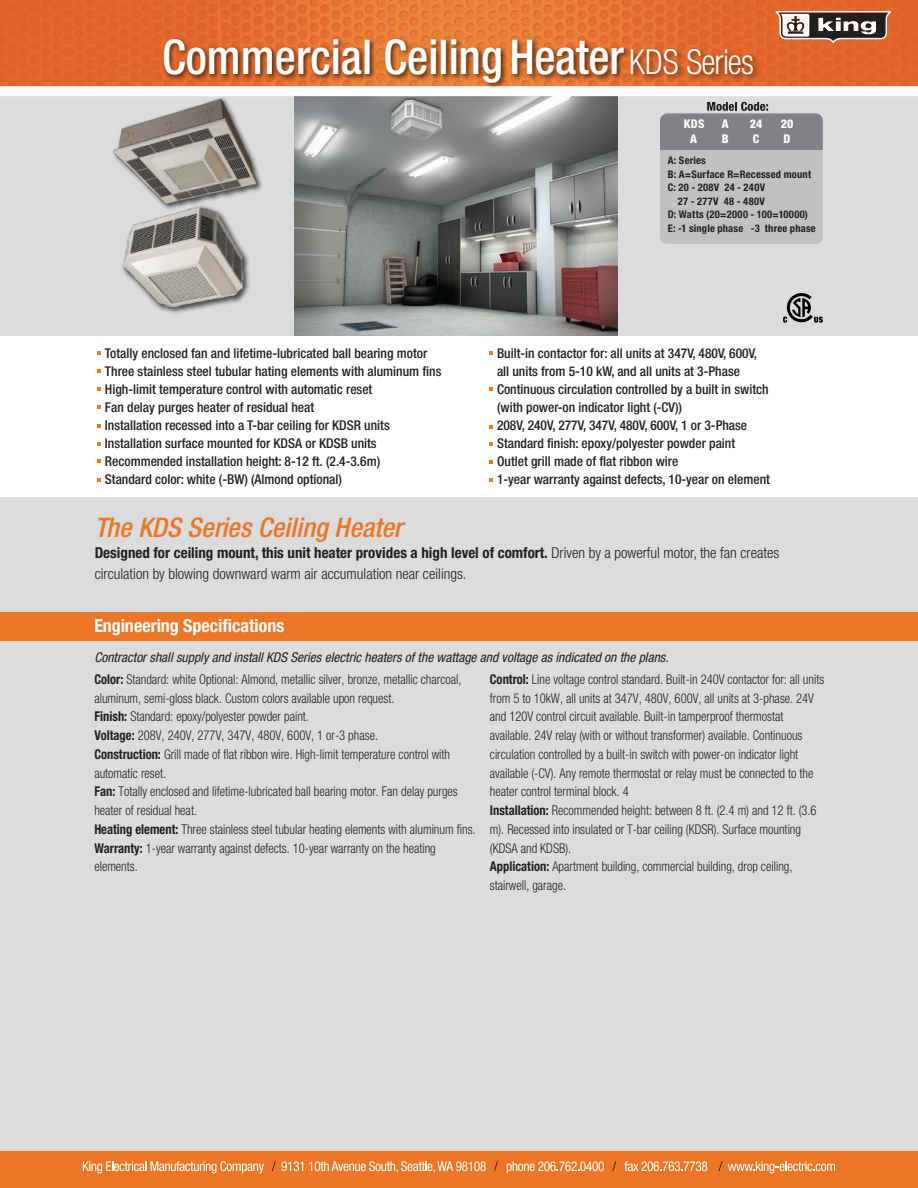
<style>
.page{position:relative;width:918px;height:1188px;background:#dbdcdd}
.page>*{position:absolute;margin:0;border:0;box-sizing:border-box;transform-origin:0 0}
.t1{font:500 condensed 48px "Helvetica Neue LT Std";color:#fff;scale:.95 1}
.t2{font:italic 500 condensed 27px "Helvetica Neue LT Std";letter-spacing:-.005em;color:#ec7625}
.t3{font:700 condensed 18px "Helvetica Neue LT Std";color:#fff}
.t4{font:300 condensed 15px/21px "Helvetica Neue LT Std";color:#231f20}
.t5{font:300 condensed 13.5px/18.8px "Helvetica Neue LT Std";color:#231f20;scale:.93 1}
.t6{font:500 condensed 13.5px/18px "Helvetica Neue LT Std";color:#231f20}
.t7{font:italic condensed 13.5px/21.8px "Helvetica Neue LT Std";color:#231f20}
.t8{font:800 condensed 12px/14.9px "Helvetica Neue LT Std";letter-spacing:.02em;color:#fff}
.t9{font:700 condensed 10.5px "Helvetica Neue LT Std";letter-spacing:.02em;color:#231f20}
.s1{font-weight:300;font-size:34.5px}
.s2{font-weight:700}
.s3{font-weight:700;font-style:normal}
.s4{font-weight:300;font-style:normal}
</style>
<div class="page">
<div style="left:0;top:1151px;width:918px;height:37px;background:#ec7625"></div>
<svg style="left:83px;top:1161px;width:181px;height:12px"></svg>
<svg style="left:309px;top:1161px;width:177px;height:12px"></svg>
<svg style="left:507px;top:1161px;width:97px;height:12px"></svg>
<svg style="left:624px;top:1161px;width:83px;height:10px"></svg>
<svg style="left:272px;top:1161px;width:31px;height:10px"></svg>
<svg style="left:494px;top:1161px;width:4px;height:10px"></svg>
<svg style="left:612px;top:1161px;width:4px;height:10px"></svg>
<svg style="left:718px;top:1161px;width:117px;height:12px"></svg>
<svg style="left:0;top:86px;width:918px;height:9px"></svg>
<img style="left:0;top:0;width:918px;height:86px">
<img style="left:295px;top:96px;width:322px;height:240px">
<img style="left:110px;top:94px;width:155px;height:95px">
<img style="left:110px;top:96px;width:150px;height:104px">
<div style="left:0;top:336px;width:918px;height:160px;background:#fff"></div>
<svg style="left:97px;top:351px;width:4px;height:4px"></svg>
<svg style="left:97px;top:369px;width:4px;height:4px"></svg>
<svg style="left:97px;top:387px;width:4px;height:4px"></svg>
<svg style="left:97px;top:405px;width:4px;height:4px"></svg>
<svg style="left:97px;top:424px;width:4px;height:4px"></svg>
<svg style="left:97px;top:442px;width:4px;height:4px"></svg>
<svg style="left:97px;top:460px;width:4px;height:3px"></svg>
<svg style="left:97px;top:478px;width:4px;height:4px"></svg>
<svg style="left:489px;top:351px;width:4px;height:4px"></svg>
<svg style="left:489px;top:387px;width:4px;height:4px"></svg>
<svg style="left:489px;top:425px;width:4px;height:4px"></svg>
<svg style="left:489px;top:443px;width:4px;height:3px"></svg>
<svg style="left:489px;top:460px;width:4px;height:4px"></svg>
<svg style="left:489px;top:478px;width:4px;height:4px"></svg>
<hr style="left:0;top:95px;width:918px;height:1px;background:#fff">
<img style="left:122px;top:200px;width:128px;height:113px">
<svg style="left:660px;top:102px;width:163px;height:142px"></svg>
<svg style="left:783px;top:293px;width:40px;height:30px"></svg>
<div style="left:0;top:612px;width:918px;height:29px;background:#ec7625"></div>
<img style="left:158px;top:29px;width:605px;height:64px">
<svg style="left:775px;top:11px;width:116px;height:32px"></svg>
<h1 class="t1" style="left:162px;top:28px;width:625px">Commercial Ceiling Heater <span class="s1">KDS Series</span></h1>
<p class="t8" style="left:684px;top:116px;width:22px;text-align:center">KDS<br>A</p>
<p class="t8" style="left:722px;top:116px;width:8px">A<br>B</p>
<p class="t8" style="left:750px;top:116px;width:14px">24<br>C</p>
<p class="t8" style="left:781px;top:116px;width:14px">20<br>D</p>
<p class="t9" style="left:668px;top:154px;width:40px">A: Series</p>
<p class="t9" style="left:668px;top:168px;width:145px">B: A=Surface R=Recessed mount</p>
<p class="t9" style="left:668px;top:181px;width:99px">C: 20 - 208V 24 - 240V</p>
<p class="t9" style="left:678px;top:195px;width:88px">27 - 277V 48 - 480V</p>
<p class="t9" style="left:668px;top:208px;width:142px">D: Watts (20=2000 - 100=10000)</p>
<p class="t9" style="left:668px;top:222px;width:150px">E: -1 single phase -3 three phase</p>
<p class="t6" style="left:105px;top:344px;width:338px">Totally enclosed fan and lifetime-lubricated ball bearing motor Three stainless steel tubular hating elements with aluminum fins High-limit temperature control with automatic reset<br>Fan delay purges heater of residual heat<br>Installation recessed into a T-bar ceiling for KDSR units Installation surface mounted for KDSA or KDSB units Recommended installation height: 8-12 ft. (2.4-3.6m)<br>Standard color: white (-BW) (Almond optional)</p>
<p class="t6" style="left:497px;top:344px;width:274px">Built-in contactor for: all units at 347V, 480V, 600V, all units from 5-10 kW, and all units at 3-Phase Continuous circulation controlled by a built in switch (with power-on indicator light (-CV))<br>208V, 240V, 277V, 347V, 480V, 600V, 1 or 3-Phase Standard finish: epoxy/polyester powder paint<br>Outlet grill made of flat ribbon wire<br>1-year warranty against defects, 10-year on element</p>
<h2 class="t2" style="left:95px;top:511px;width:309px">The KDS Series Ceiling Heater</h2>
<p class="t4" style="left:95px;top:542px;width:686px"><span class="s2">Designed for ceiling mount, this unit heater provides a high level of comfort.</span> Driven by a powerful motor, the fan creates circulation by blowing downward warm air accumulation near ceilings.</p>
<h3 class="t3" style="left:94px;top:615px;width:192px">Engineering Specifications</h3>
<p class="t7" style="left:94px;top:647px;width:576px">Contractor shall supply and install KDS Series electric heaters of the wattage and voltage as indicated on the plans.<br><span class="s3">Color:</span> <span class="s4">Standard: white Optional: Almond, metallic silver, bronze, metallic charcoal,</span></p>
<p class="t5" style="left:94px;top:688px;width:411px">aluminum, semi-gloss black. Custom colors available upon request.<br><span class="s2">Finish:</span> Standard: epoxy/polyester powder paint.<br><span class="s2">Voltage:</span> 208V, 240V, 277V, 347V, 480V, 600V, 1 or-3 phase.<br><span class="s2">Construction:</span> Grill made of flat ribbon wire. High-limit temperature control with automatic reset.<br><span class="s2">Fan:</span> Totally enclosed and lifetime-lubricated ball bearing motor. Fan delay purges heater of residual heat.<br><span class="s2">Heating element:</span> Three stainless steel tubular heating elements with aluminum fins.<br><span class="s2">Warranty:</span> 1-year warranty against defects. 10-year warranty on the heating elements.</p>
<p class="t5" style="left:490px;top:670px;width:361px"><span class="s2">Control:</span> Line voltage control standard. Built-in 240V contactor for: all units from 5 to 10kW, all units at 347V, 480V, 600V, all units at 3-phase. 24V and 120V control circuit available. Built-in tamperproof thermostat available. 24V relay (with or without transformer) available. Continuous circulation controlled by a built-in switch with power-on indicator light available (-CV). Any remote thermostat or relay must be connected to the heater control terminal block. 4<br><span class="s2">Installation:</span> Recommended height: between 8 ft. (2.4 m) and 12 ft. (3.6 m). Recessed into insulated or T-bar ceiling (KDSR). Surface mounting (KDSA and KDSB).<br><span class="s2">Application:</span> Apartment building, commercial building, drop ceiling, stairwell, garage.</p>
</div>
